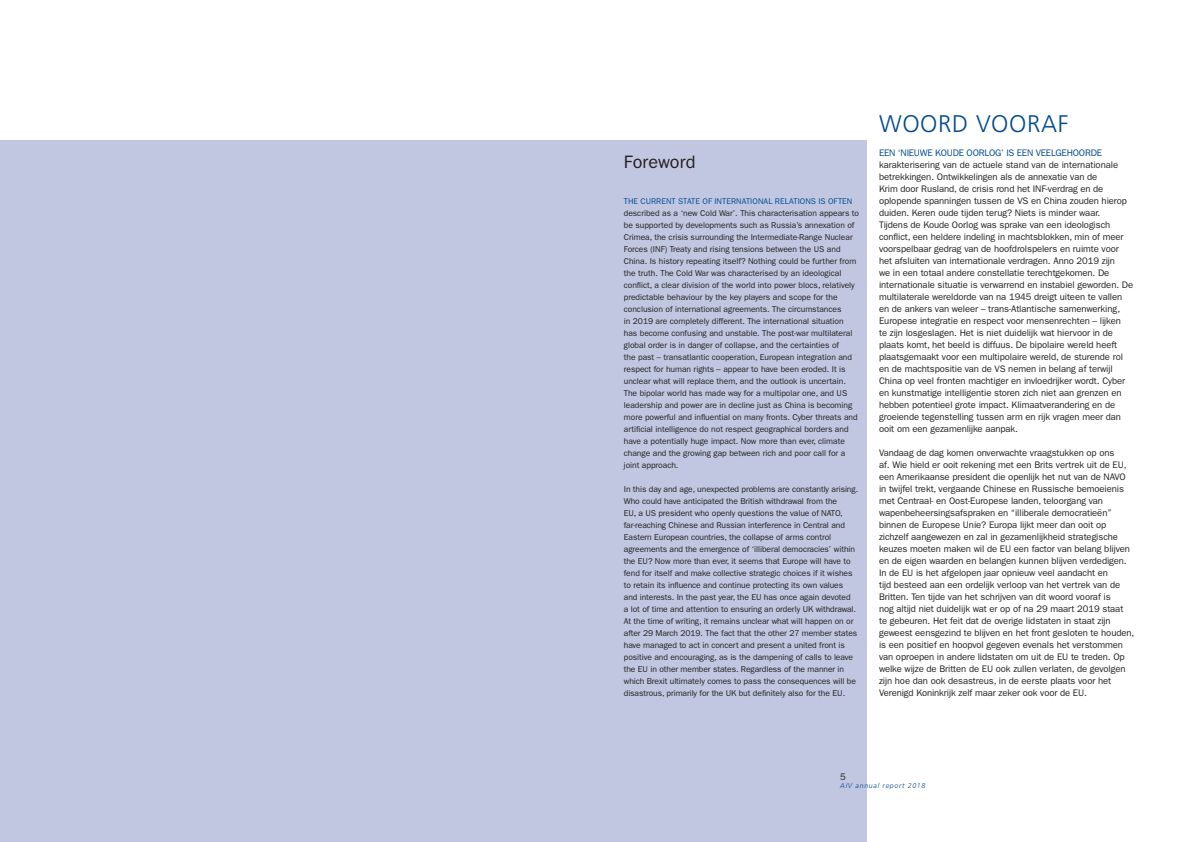
<style>
.page{position:relative;width:1191px;height:842px;background:#fff}
.page>*{position:absolute;margin:0;border:0;box-sizing:border-box;transform-origin:0 0}
.t1{font:300 24px "Frutiger";letter-spacing:.025em;color:#014990}
.t2{font:18px "Franklin Gothic LT";letter-spacing:.005em;color:#231f20}
.t3{font:9.5px/12px "Franklin Gothic LT";letter-spacing:-.01em;color:#231f20}
.t4{font:9.5px "Franklin Gothic LT";letter-spacing:-.02em;color:#014990}
.t5{font:8.5px/12px "Franklin Gothic LT";letter-spacing:-.005em;color:#231f20}
.t6{font:8.2px "Franklin Gothic LT";letter-spacing:.005em;color:#014990}
.t7{font:italic 300 7px "Frutiger";letter-spacing:.1em;color:#014990}
</style>
<div class="page">
<div style="left:0;top:140px;width:866px;height:702px;background:#c1c7e1"></div>
<h2 class="t2" style="left:624px;top:152px;width:73px">Foreword</h2>
<p class="t6" style="left:624px;top:197px;width:230px">THE CURRENT STATE OF INTERNATIONAL RELATIONS IS OFTEN</p>
<p class="t5" style="left:624px;top:207px;width:237px">described as a ‘new Cold War’. This characterisation appears to be supported by developments such as Russia’s annexation of Crimea, the crisis surrounding the Intermediate-Range Nuclear Forces (INF) Treaty and rising tensions between the US and China. Is history repeating itself? Nothing could be further from the truth. The Cold War was characterised by an ideological conflict, a clear division of the world into power blocs, relatively predictable behaviour by the key players and scope for the conclusion of international agreements. The circumstances<br>in 2019 are completely different. The international situation has become confusing and unstable. The post-war multilateral global order is in danger of collapse, and the certainties of<br>the past – transatlantic cooperation, European integration and respect for human rights – appear to have been eroded. It is unclear what will replace them, and the outlook is uncertain.<br>The bipolar world has made way for a multipolar one, and US leadership and power are in decline just as China is becoming more powerful and influential on many fronts. Cyber threats and artificial intelligence do not respect geographical borders and have a potentially huge impact. Now more than ever, climate change and the growing gap between rich and poor call for a joint approach.</p>
<p class="t5" style="left:624px;top:483px;width:236px">In this day and age, unexpected problems are constantly arising.<br>Who could have anticipated the British withdrawal from the<br>EU, a US president who openly questions the value of NATO, far-reaching Chinese and Russian interference in Central and Eastern European countries, the collapse of arms control agreements and the emergence of ‘illiberal democracies’ within the EU? Now more than ever, it seems that Europe will have to fend for itself and make collective strategic choices if it wishes to retain its influence and continue protecting its own values and interests. In the past year, the EU has once again devoted<br>a lot of time and attention to ensuring an orderly UK withdrawal.<br>At the time of writing, it remains unclear what will happen on or after 29 March 2019. The fact that the other 27 member states have managed to act in concert and present a united front is positive and encouraging, as is the dampening of calls to leave the EU in other member states. Regardless of the manner in which Brexit ultimately comes to pass the consequences will be disastrous, primarily for the UK but definitely also for the EU.</p>
<h1 class="t1" style="left:879px;top:110px;width:191px">WOORD VOORAF</h1>
<p class="t4" style="left:879px;top:147px;width:225px">EEN ‘NIEUWE KOUDE OORLOG’ IS EEN VEELGEHOORDE</p>
<p class="t3" style="left:879px;top:159px;width:256px">karakterisering van de actuele stand van de internationale betrekkingen. Ontwikkelingen als de annexatie van de<br>Krim door Rusland, de crisis rond het INF-verdrag en de oplopende spanningen tussen de VS en China zouden hierop duiden. Keren oude tijden terug? Niets is minder waar.<br>Tijdens de Koude Oorlog was sprake van een ideologisch conflict, een heldere indeling in machtsblokken, min of meer voorspelbaar gedrag van de hoofdrolspelers en ruimte voor het afsluiten van internationale verdragen. Anno 2019 zijn<br>we in een totaal andere constellatie terechtgekomen. De internationale situatie is verwarrend en instabiel geworden. De multilaterale wereldorde van na 1945 dreigt uiteen te vallen en de ankers van weleer – trans-Atlantische samenwerking, Europese integratie en respect voor mensenrechten – lijken<br>te zijn losgeslagen. Het is niet duidelijk wat hiervoor in de plaats komt, het beeld is diffuus. De bipolaire wereld heeft plaatsgemaakt voor een multipolaire wereld, de sturende rol en de machtspositie van de VS nemen in belang af terwijl China op veel fronten machtiger en invloedrijker wordt. Cyber en kunstmatige intelligentie storen zich niet aan grenzen en hebben potentieel grote impact. Klimaatverandering en de groeiende tegenstelling tussen arm en rijk vragen meer dan ooit om een gezamenlijke aanpak.</p>
<p class="t3" style="left:879px;top:447px;width:257px">Vandaag de dag komen onverwachte vraagstukken op ons<br>af. Wie hield er ooit rekening met een Brits vertrek uit de EU, een Amerikaanse president die openlijk het nut van de NAVO in twijfel trekt, vergaande Chinese en Russische bemoeienis met Centraal- en Oost-Europese landen, teloorgang van wapenbeheersingsafspraken en “illiberale democratieën” binnen de Europese Unie? Europa lijkt meer dan ooit op zichzelf aangewezen en zal in gezamenlijkheid strategische keuzes moeten maken wil de EU een factor van belang blijven en de eigen waarden en belangen kunnen blijven verdedigen.<br>In de EU is het afgelopen jaar opnieuw veel aandacht en<br>tijd besteed aan een ordelijk verloop van het vertrek van de Britten. Ten tijde van het schrijven van dit woord vooraf is<br>nog altijd niet duidelijk wat er op of na 29 maart 2019 staat<br>te gebeuren. Het feit dat de overige lidstaten in staat zijn geweest eensgezind te blijven en het front gesloten te houden, is een positief en hoopvol gegeven evenals het verstommen van oproepen in andere lidstaten om uit de EU te treden. Op welke wijze de Britten de EU ook zullen verlaten, de gevolgen zijn hoe dan ook desastreus, in de eerste plaats voor het Verenigd Koninkrijk zelf maar zeker ook voor de EU.</p>
<p class="t3" style="left:840px;top:771px;width:7px">5</p>
<p class="t7" style="left:840px;top:782px;width:87px">AIV annual report 2018</p>
</div>
